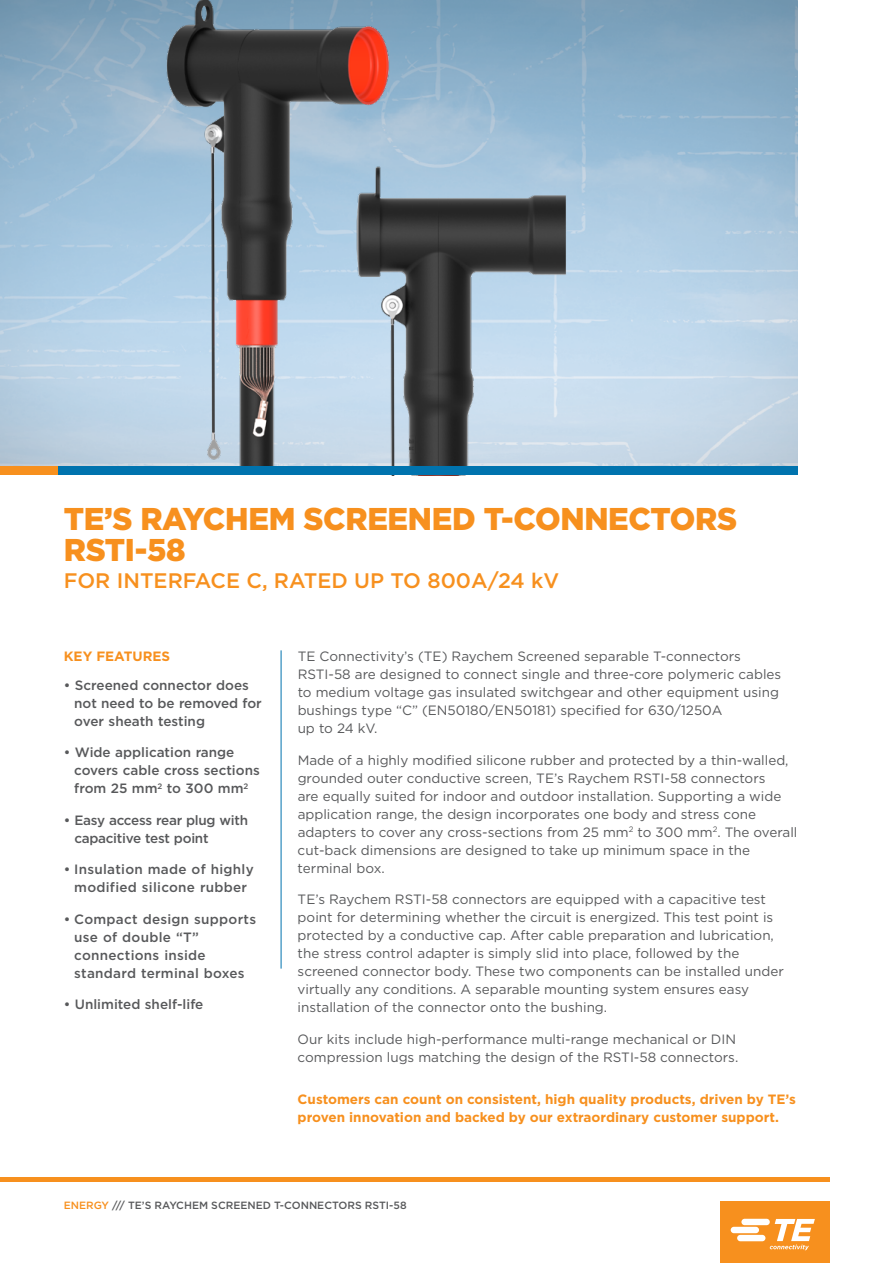
<style>
.page{position:relative;width:893px;height:1263px;background:#fff}
.page>*{position:absolute;margin:0;border:0;box-sizing:border-box;transform-origin:0 0}
.t1{font:900 31.5px/31.5px "Gotham";letter-spacing:-.01em;color:#f7901e}
.t2{font:500 21px "Gotham";color:#f7901e}
.t3{font:13.5px/18px "Gotham";color:#58595b}
.t4{font:500 13.5px/18px "Gotham";color:#58595b}
.t5{font:700 13.5px/18px "Gotham";color:#f7901e}
.t6{font:500 13.5px/18px "Gotham";letter-spacing:.02em;color:#58595b;text-align:center}
.t7{font:500 13.5px/18px "Gotham";letter-spacing:-.02em;color:#58595b}
.t8{font:500 10.5px "Gotham";color:#58595b}
.s1{color:#f7901e}
</style>
<div class="page">
<img style="left:599px;top:0;width:198px;height:466px">
<hr style="left:281px;top:650px;width:1px;height:318px;background:#0073ae">
<div style="left:0;top:466px;width:58px;height:9px;background:#f7901e"></div>
<hr style="left:0;top:1178px;width:829px;height:4px;background:#f7901e">
<div style="left:720px;top:1201px;width:109px;height:62px;background:#f7901e"></div>
<svg style="left:731px;top:1219px;width:84px;height:31px"></svg>
<img style="left:0;top:0;width:599px;height:466px">
<img style="left:116px;top:154px;width:661px;height:312px">
<div style="left:58px;top:466px;width:739px;height:9px;background:#0073ae"></div>
<h1 class="t1" style="left:64px;top:503px;width:675px">TE’S RAYCHEM SCREENED T-CONNECTORS<br>RSTI-58</h1>
<h2 class="t2" style="left:64px;top:567px;width:497px">FOR INTERFACE C, RATED UP TO 800A/24 kV</h2>
<p class="t5" style="left:64px;top:647px;width:108px">KEY FEATURES</p>
<p class="t3" style="left:298px;top:647px;width:485px">TE Connectivity’s (TE) Raychem Screened separable T-connectors RSTI-58 are designed to connect single and three-core polymeric cables to medium voltage gas insulated switchgear and other equipment using bushings type “C” (EN50180/EN50181) specified for 630/1250A<br>up to 24 kV.</p>
<p class="t3" style="left:298px;top:750px;width:501px">Made of a highly modified silicone rubber and protected by a thin-walled, grounded outer conductive screen, TE’s Raychem RSTI-58 connectors<br>are equally suited for indoor and outdoor installation. Supporting a wide application range, the design incorporates one body and stress cone adapters to cover any cross-sections from 25 mm<sup>2</sup> to 300 mm<sup>2</sup>. The overall cut-back dimensions are designed to take up minimum space in the terminal box.</p>
<p class="t3" style="left:298px;top:890px;width:488px">TE’s Raychem RSTI-58 connectors are equipped with a capacitive test point for determining whether the circuit is energized. This test point is protected by a conductive cap. After cable preparation and lubrication, the stress control adapter is simply slid into place, followed by the screened connector body. These two components can be installed under virtually any conditions. A separable mounting system ensures easy installation of the connector onto the bushing.</p>
<p class="t3" style="left:298px;top:1029px;width:442px">Our kits include high-performance multi-range mechanical or DIN compression lugs matching the design of the RSTI-58 connectors.</p>
<p class="t5" style="left:298px;top:1090px;width:500px">Customers can count on consistent, high quality products, driven by TE’s proven innovation and backed by our extraordinary customer support.</p>
<p class="t4" style="left:74px;top:676px;width:189px;text-indent:-11px">• Screened connector does not need to be removed for over sheath testing</p>
<p class="t4" style="left:74px;top:743px;width:187px;text-indent:-11px">• Wide application range covers cable cross sections from 25 mm<sup>2</sup> to 300 mm<sup>2</sup></p>
<p class="t7" style="left:74px;top:811px;width:175px;text-indent:-11px">• Easy access rear plug with capacitive test point</p>
<p class="t6" style="left:64px;top:860px;width:191px">• Insulation made of highly modified silicone rubber</p>
<p class="t6" style="left:74px;top:910px;width:183px;text-align:left;text-indent:-11px">• Compact design supports use of double “T” connections inside standard terminal boxes</p>
<p class="t4" style="left:64px;top:995px;width:141px">• Unlimited shelf-life</p>
<p class="t8" style="left:64px;top:1198px;width:344px"><span class="s1">ENERGY</span> /// TE’S RAYCHEM SCREENED T-CONNECTORS RSTI-58</p>
</div>
